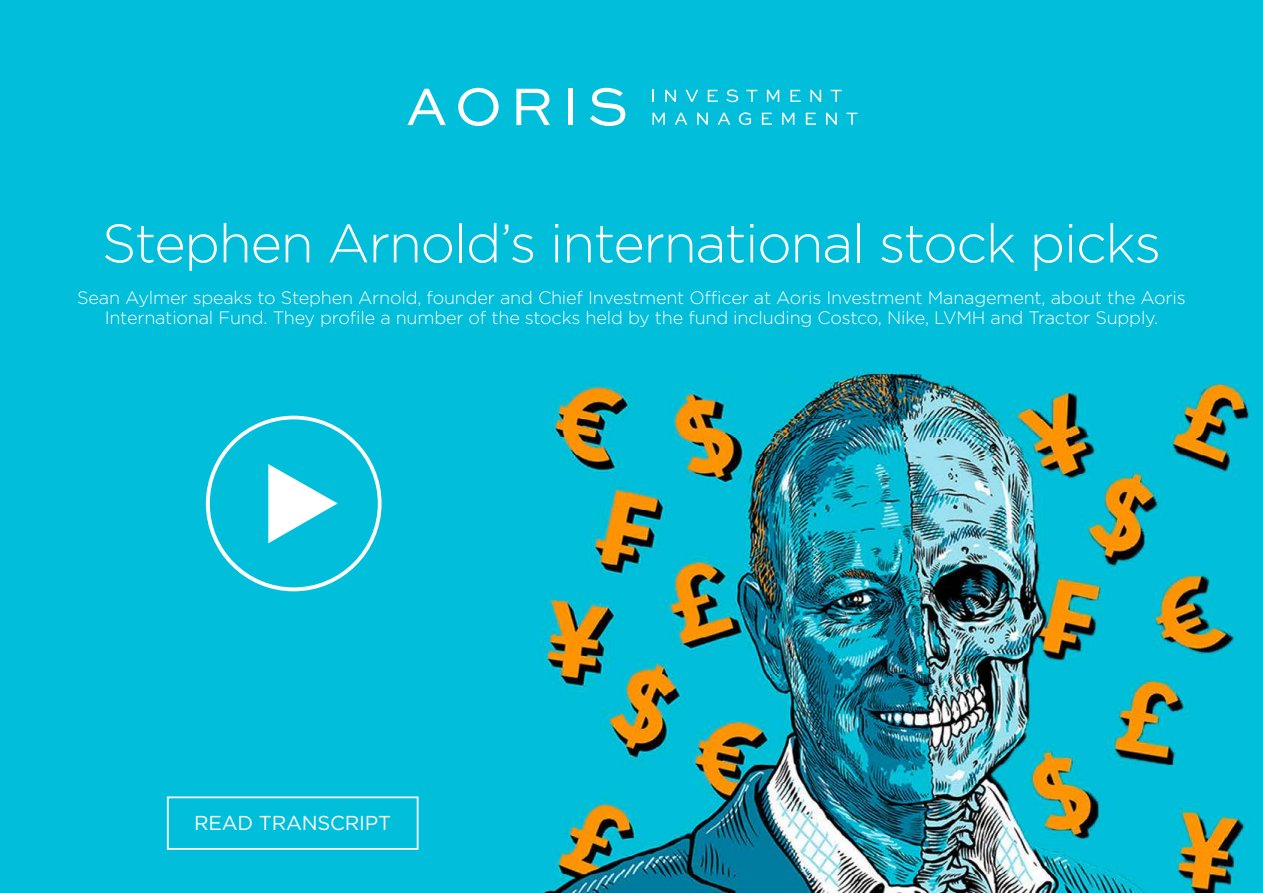
<style>
.page{position:relative;width:1263px;height:893px;background:#fff}
.page>*{position:absolute;margin:0;border:0;box-sizing:border-box;transform-origin:0 0}
.t1{font:300 54px "Gotham";letter-spacing:-.025em;color:#fff}
.t2{font:20.1px "Gotham";letter-spacing:-.01em;color:#fff}
.t3{font:300 18px/20.2px "Gotham";letter-spacing:-.01em;color:#fff;text-align:center}
</style>
<div class="page">
<img style="left:0;top:0;width:1263px;height:893px">
<svg style="left:652px;top:90px;width:2px;height:12px"></svg>
<svg style="left:665px;top:90px;width:11px;height:12px"></svg>
<svg style="left:685px;top:90px;width:13px;height:12px"></svg>
<svg style="left:708px;top:90px;width:10px;height:12px"></svg>
<svg style="left:726px;top:89px;width:12px;height:13px"></svg>
<svg style="left:746px;top:90px;width:11px;height:12px"></svg>
<svg style="left:767px;top:90px;width:12px;height:12px"></svg>
<svg style="left:790px;top:90px;width:11px;height:12px"></svg>
<svg style="left:810px;top:90px;width:11px;height:12px"></svg>
<svg style="left:831px;top:90px;width:11px;height:12px"></svg>
<svg style="left:652px;top:113px;width:13px;height:12px"></svg>
<svg style="left:675px;top:113px;width:12px;height:12px"></svg>
<svg style="left:697px;top:113px;width:11px;height:12px"></svg>
<svg style="left:718px;top:113px;width:12px;height:12px"></svg>
<svg style="left:739px;top:112px;width:12px;height:13px"></svg>
<svg style="left:762px;top:113px;width:10px;height:12px"></svg>
<svg style="left:782px;top:113px;width:12px;height:12px"></svg>
<svg style="left:806px;top:113px;width:10px;height:12px"></svg>
<svg style="left:826px;top:113px;width:11px;height:12px"></svg>
<svg style="left:846px;top:113px;width:11px;height:12px"></svg>
<svg style="left:407px;top:89px;width:39px;height:36px"></svg>
<svg style="left:458px;top:88px;width:41px;height:38px"></svg>
<svg style="left:516px;top:89px;width:34px;height:36px"></svg>
<div style="left:568px;top:89px;width:5px;height:36px;background:#fff"></div>
<svg style="left:590px;top:88px;width:35px;height:38px"></svg>
<div style="left:167px;top:796px;width:251px;height:54px;border:2px solid #fff"></div>
<svg style="left:206px;top:416px;width:176px;height:175px;background:#28c8e0"></svg>
<h1 class="t1" style="left:102px;top:214px;width:1061px">Stephen Arnold’s international stock picks</h1>
<p class="t3" style="left:77px;top:287px;width:1110px">Sean Aylmer speaks to Stephen Arnold, founder and Chief Investment Officer at Aoris Investment Management, about the Aoris<br>International Fund. They profile a number of the stocks held by the fund including Costco, Nike, LVMH and Tractor Supply.</p>
<p class="t2" style="left:194px;top:811px;width:199px">READ TRANSCRIPT</p>
</div>
